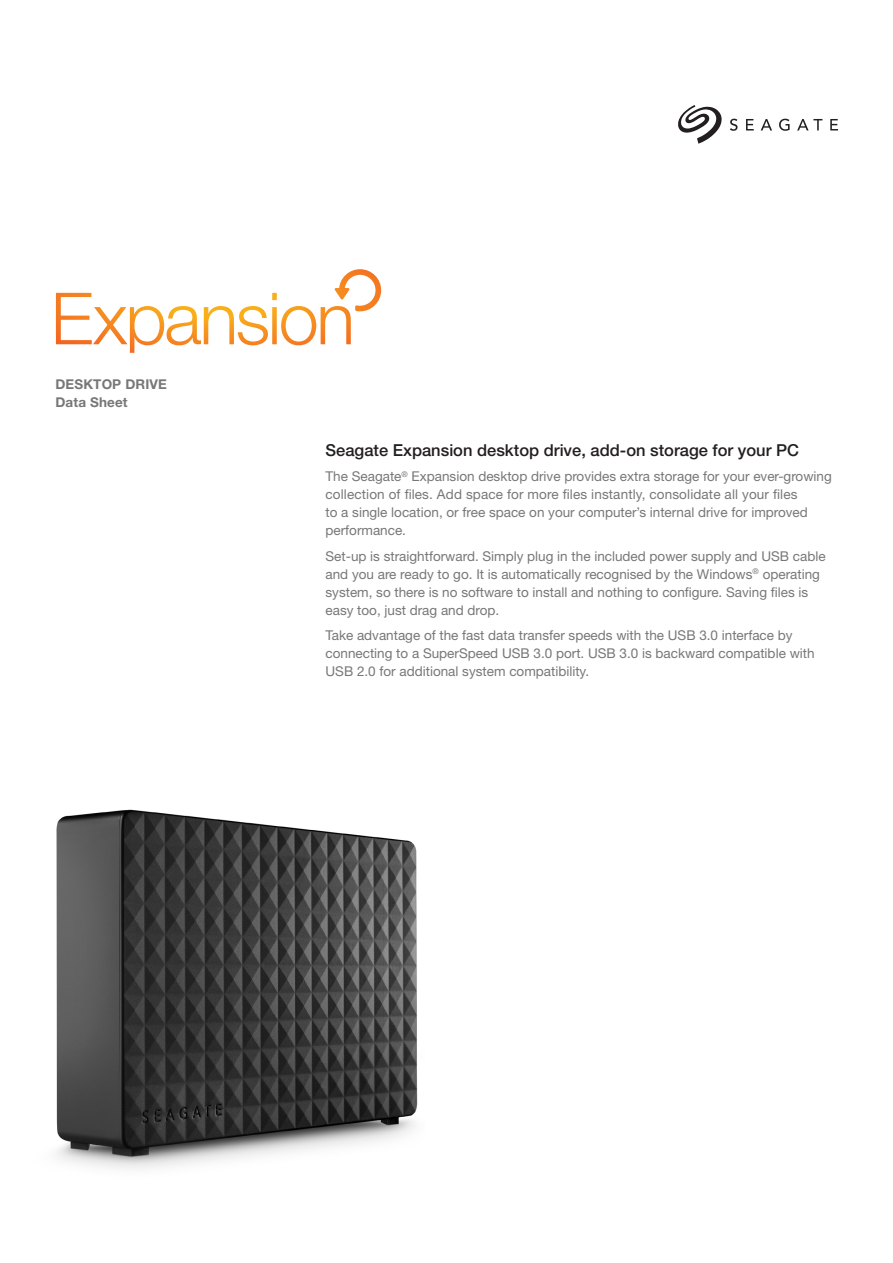
<style>
.page{position:relative;width:893px;height:1263px;background:#fff}
.page>*{position:absolute;margin:0;border:0;box-sizing:border-box;transform-origin:0 0}
.Body_Copy_Subhead{font:500 16.5px "Helvetica Neue LT Std";color:#231f20}
.Body_Copy{font:13.5px/18px "Helvetica Neue LT Std";color:#77777a}
.Data_Sheet_Title{font:700 13.5px "Helvetica Neue LT Std";letter-spacing:.01em;color:#77777a}
</style>
<div class="page">
<svg style="left:730px;top:119px;width:7px;height:12px"></svg>
<svg style="left:746px;top:119px;width:8px;height:11px"></svg>
<svg style="left:761px;top:119px;width:11px;height:11px"></svg>
<svg style="left:779px;top:119px;width:11px;height:12px"></svg>
<svg style="left:797px;top:119px;width:25px;height:11px"></svg>
<svg style="left:830px;top:119px;width:8px;height:11px"></svg>
<svg style="left:678px;top:105px;width:44px;height:39px"></svg>
<svg style="left:55px;top:269px;width:327px;height:84px"></svg>
<img style="left:56px;top:809px;width:362px;height:360px">
<p class="Data_Sheet_Title" style="left:55px;top:376px;width:113px">DESKTOP DRIVE</p>
<p class="Data_Sheet_Title" style="left:55px;top:394px;width:74px">Data Sheet</p>
<p class="Body_Copy_Subhead" style="left:325px;top:440px;width:475px">Seagate Expansion desktop drive, add-on storage for your PC</p>
<p class="Body_Copy" style="left:325px;top:467px;width:508px">The Seagate<sup>®</sup> Expansion desktop drive provides extra storage for your ever-growing collection of files. Add space for more files instantly, consolidate all your files<br>to a single location, or free space on your computer’s internal drive for improved performance.</p>
<p class="Body_Copy" style="left:325px;top:547px;width:502px">Set-up is straightforward. Simply plug in the included power supply and USB cable and you are ready to go. It is automatically recognised by the Windows<sup>®</sup> operating system, so there is no software to install and nothing to configure. Saving files is easy too, just drag and drop.</p>
<p class="Body_Copy" style="left:325px;top:626px;width:491px">Take advantage of the fast data transfer speeds with the USB 3.0 interface by connecting to a SuperSpeed USB 3.0 port. USB 3.0 is backward compatible with<br>USB 2.0 for additional system compatibility.</p>
</div>
